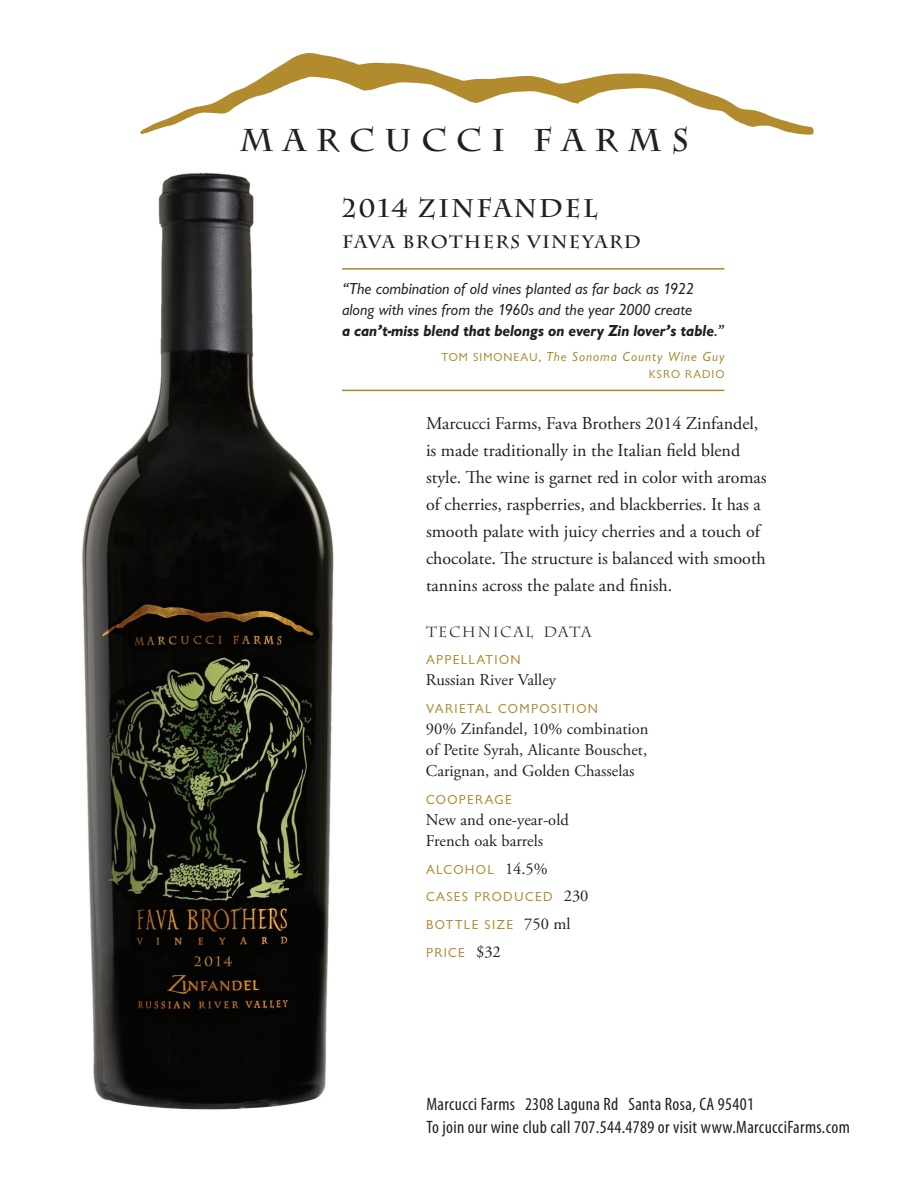
<style>
.page{position:relative;width:918px;height:1188px;background:#fff}
.page>*{position:absolute;margin:0;border:0;box-sizing:border-box;transform-origin:0 0}
.body_text{font:700 31.5px "Charlemagne";letter-spacing:.315em;color:#231f20}
.body_text-2{font:700 25.5px "Charlemagne";letter-spacing:.075em;color:#231f20}
.body_text-3{font:18px/27px "Adobe Garamond Pro";color:#231f20}
.contact_info{font:condensed 18px "Myriad Pro";letter-spacing:.02em;color:#231f20}
.body_text-4{font:700 18px "Charlemagne";letter-spacing:.075em;color:#231f20}
.body_text-5{font:italic 16.5px/21px "Chantilly";color:#231f20}
.technical_data_categ{font:16.5px/21px "Adobe Garamond Pro";color:#231f20;text-align:justify}
.technical_data_title{font:14.7px "Charlemagne";letter-spacing:.1em;color:#231f20}
.technical_data_categ-2{font:13.5px "Chantilly";letter-spacing:.1em;color:#aa892c}
.technical_data_categ-3{font:italic 13.5px "Chantilly";letter-spacing:.07em;color:#aa892c}
.technical_data_categ-4{font:12px "Chantilly";letter-spacing:.08em;color:#aa892c}
.s1{font-weight:700}
.s2{font-style:normal;font-size:12px}
.s3{font-family:"Adobe Garamond Pro";font-size:16.5px;color:#231f20}
</style>
<div class="page">
<img style="left:82px;top:172px;width:269px;height:938px">
<img style="left:140px;top:53px;width:674px;height:82px">
<hr style="left:342px;top:268px;width:382px;height:2px;background:#aa892c">
<hr style="left:342px;top:390px;width:382px;height:1px;background:#aa892c">
<p class="body_text" style="left:240px;top:122px;width:450px">MARCUCCI FARMS</p>
<p class="body_text-2" style="left:342px;top:193px;width:257px">2014 ZINFANDEL</p>
<p class="body_text-4" style="left:342px;top:232px;width:300px">FAVA BROTHERS VINEYARD</p>
<p class="body_text-5" style="left:342px;top:278px;width:384px">“The combination of old vines planted as far back as 1922 along with vines from the 1960s and the year 2000 create<br><span class="s1">a can’t-miss blend that belongs on every Zin lover’s table</span>.”</p>
<p class="technical_data_categ-3" style="left:442px;top:349px;width:284px"><span class="s2">TOM SIMONEAU,</span> The Sonoma County Wine Guy</p>
<p class="technical_data_categ-4" style="left:649px;top:367px;width:77px">KSRO RADIO</p>
<p class="body_text-3" style="left:426px;top:410px;width:342px">Marcucci Farms, Fava Brothers 2014 Zinfandel, is made traditionally in the Italian field blend style. The wine is garnet red in color with aromas of cherries, raspberries, and blackberries. It has a smooth palate with juicy cherries and a touch of chocolate. The structure is balanced with smooth tannins across the palate and finish.</p>
<p class="technical_data_title" style="left:426px;top:623px;width:167px">TECHNICAL DATA</p>
<p class="technical_data_categ-2" style="left:426px;top:653px;width:96px">APPELLATION</p>
<p class="technical_data_categ" style="left:426px;top:670px;width:132px">Russian River Valley</p>
<p class="technical_data_categ-2" style="left:426px;top:701px;width:174px">VARIETAL COMPOSITION</p>
<p class="technical_data_categ" style="left:426px;top:719px;width:224px">90% Zinfandel, 10% combination of Petite Syrah, Alicante Bouschet, Carignan, and Golden Chasselas</p>
<p class="technical_data_categ-2" style="left:426px;top:792px;width:87px">COOPERAGE</p>
<p class="technical_data_categ" style="left:426px;top:810px;width:144px">New and one-year-old<br>French oak barrels</p>
<p class="technical_data_categ-2" style="left:426px;top:862px;width:123px">ALCOHOL <span class="s3">14.5%</span></p>
<p class="technical_data_categ-2" style="left:426px;top:890px;width:164px">CASES PRODUCED <span class="s3">230</span></p>
<p class="technical_data_categ-2" style="left:426px;top:917px;width:146px">BOTTLE SIZE <span class="s3">750 ml</span></p>
<p class="technical_data_categ-2" style="left:426px;top:945px;width:76px">PRICE <span class="s3">$32</span></p>
<p class="contact_info" style="left:426px;top:1093px;width:329px">Marcucci Farms 2308 Laguna Rd Santa Rosa, CA 95401</p>
<p class="contact_info" style="left:426px;top:1116px;width:425px">To join our wine club call 707.544.4789 or visit www.MarcucciFarms.com</p>
</div>
